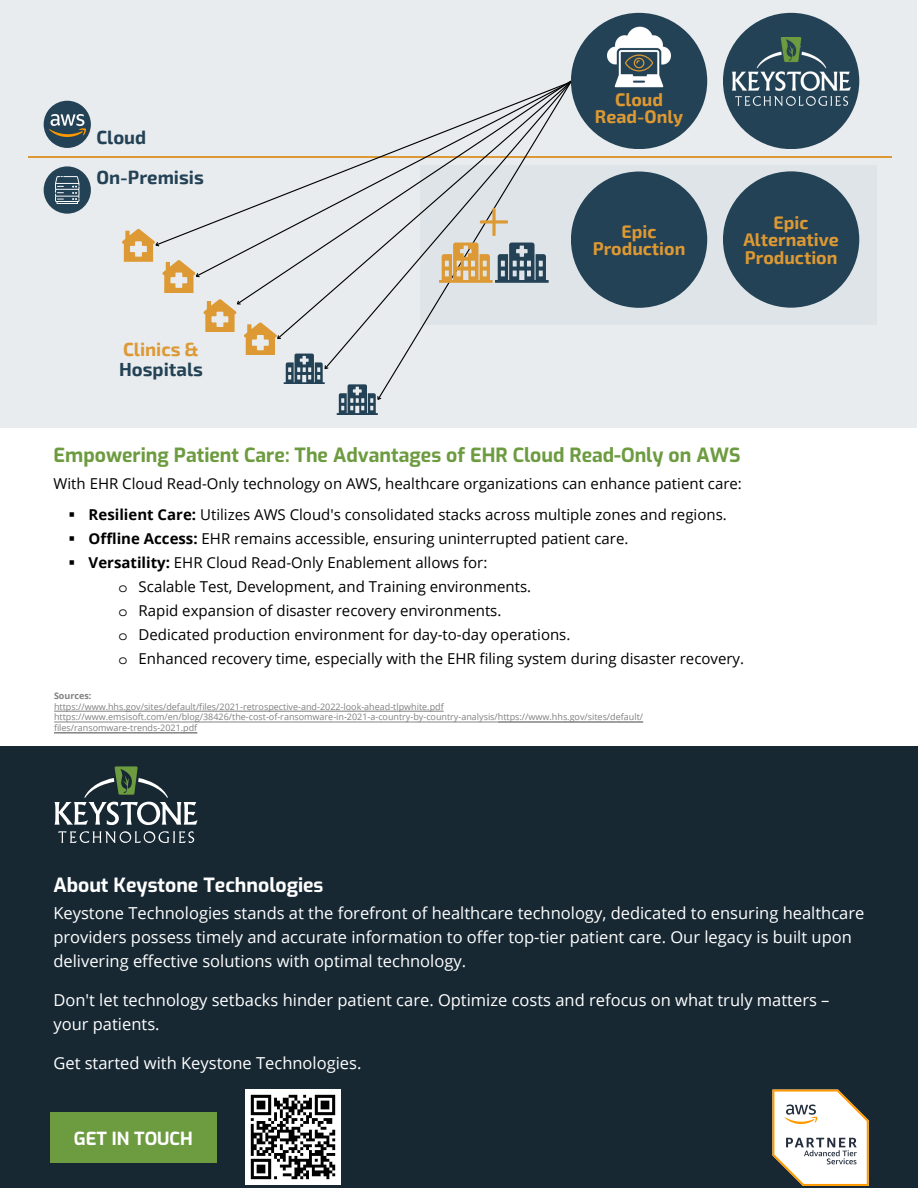
<style>
.page{position:relative;width:918px;height:1188px;background:#fff}
.page>*{position:absolute;margin:0;border:0;box-sizing:border-box;transform-origin:0 0}
.t1{font:700 19.5px "Exo";color:#6d9b40}
.t2{font:700 19.5px "Exo";color:#fff}
.t3{font:700 18.6px/40px "Exo 2";color:#234255}
.t4{font:700 18.6px "Exo 2";color:#d93}
.t5{font:700 18px "Exo";color:#fff}
.t6{font:700 17.85px/17.4px "Exo 2";color:#d93;text-align:center}
.t7{font:16.5px/24px "Open Sans";color:#fff}
.t8{font:15px/24px "Open Sans";color:#000}
.t9{font:9px/10.8px "Open Sans";color:#808080}
.t10{font:700 9px "Open Sans";color:#808080}
.s1{font-weight:700}
.s2{font-family:"Courier Std"}
</style>
<div class="page">
<div style="left:0;top:747px;width:918px;height:441px;background:#172833"></div>
<hr style="left:54px;top:733px;width:143px;height:1px;background:#808080">
<hr style="left:498px;top:722px;width:145px;height:1px;background:#808080">
<hr style="left:54px;top:722px;width:444px;height:1px;background:#808080">
<hr style="left:54px;top:711px;width:390px;height:1px;background:#808080">
<svg style="left:58px;top:831px;width:136px;height:12px"></svg>
<svg style="left:55px;top:766px;width:143px;height:59px"></svg>
<div style="left:0;top:0;width:917px;height:427px;background:#e9ecef"></div>
<svg style="left:772px;top:1090px;width:97px;height:96px;background:#d9d3c9"></svg>
<img style="left:245px;top:1089px;width:95px;height:96px">
<div style="left:571px;top:13px;width:136px;height:136px;background:#234255;border-radius:50%"></div>
<img style="left:608px;top:26px;width:62px;height:62px">
<svg style="left:625px;top:53px;width:28px;height:22px"></svg>
<div style="left:44px;top:166px;width:47px;height:48px;background:#234255;border-radius:50%"></div>
<svg style="left:55px;top:176px;width:24px;height:28px"></svg>
<div style="left:44px;top:101px;width:47px;height:47px;background:#234255;border-radius:50%"></div>
<img style="left:49px;top:114px;width:37px;height:22px">
<hr style="left:29px;top:156px;width:863px;height:2px;background:#d93">
<div style="left:420px;top:165px;width:457px;height:159px;background:#dfe4e8"></div>
<div style="left:723px;top:171px;width:136px;height:137px;background:#234255;border-radius:50%"></div>
<svg style="left:337px;top:384px;width:46px;height:31px"></svg>
<svg style="left:330px;top:305px;width:106px;height:65px"></svg>
<div style="left:571px;top:172px;width:136px;height:136px;background:#234255;border-radius:50%"></div>
<svg style="left:122px;top:229px;width:79px;height:64px"></svg>
<svg style="left:236px;top:80px;width:336px;height:225px"></svg>
<svg style="left:203px;top:299px;width:127px;height:85px"></svg>
<div style="left:723px;top:13px;width:136px;height:136px;background:#234255;border-radius:50%"></div>
<img style="left:732px;top:42px;width:118px;height:63px">
<img style="left:781px;top:37px;width:21px;height:26px">
<div style="left:50px;top:1112px;width:167px;height:50px;background:#6d9b40"></div>
<p class="t3" style="left:96px;top:116px;width:109px">Cloud<br>On-Premisis</p>
<p class="t4" style="left:123px;top:338px;width:77px">Clinics &amp;</p>
<p class="t3" style="left:119px;top:348px;width:85px">Hospitals</p>
<p class="t6" style="left:595px;top:90px;width:90px">Cloud<br>Read-Only</p>
<p class="t6" style="left:593px;top:222px;width:94px">Epic<br>Production</p>
<p class="t6" style="left:743px;top:213px;width:97px">Epic<br>Alternative<br>Production</p>
<h1 class="t1" style="left:54px;top:440px;width:688px">Empowering Patient Care: The Advantages of EHR Cloud Read-Only on AWS</h1>
<p class="t8" style="left:54px;top:471px;width:690px">With EHR Cloud Read-Only technology on AWS, healthcare organizations can enhance patient care:</p>
<p class="t8" style="left:69px;top:503px;width:660px">▪ <span class="s1">Resilient Care:</span> Utilizes AWS Cloud's consolidated stacks across multiple zones and regions.</p>
<p class="t8" style="left:69px;top:527px;width:561px">▪ <span class="s1">Offline Access:</span> EHR remains accessible, ensuring uninterrupted patient care.</p>
<p class="t8" style="left:119px;top:551px;width:627px;text-indent:-50px">▪ <span class="s1">Versatility:</span> EHR Cloud Read-Only Enablement allows for:<br><span class="s2">o</span> Scalable Test, Development, and Training environments.<br><span class="s2">o</span> Rapid expansion of disaster recovery environments.<br><span class="s2">o</span> Dedicated production environment for day-to-day operations.<br><span class="s2">o</span> Enhanced recovery time, especially with the EHR filing system during disaster recovery.</p>
<p class="t10" style="left:54px;top:689px;width:39px">Sources:</p>
<p class="t9" style="left:54px;top:701px;width:591px">https://www.hhs.gov/sites/default/files/2021-retrospective-and-2022-look-ahead-tlpwhite.pdf https://www.emsisoft.com/en/blog/38426/the-cost-of-ransomware-in-2021-a-country-by-country-analysis/https://www.hhs.gov/sites/default/ files/ransomware-trends-2021.pdf</p>
<h1 class="t2" style="left:53px;top:870px;width:272px">About Keystone Technologies</h1>
<p class="t7" style="left:53px;top:900px;width:812px">Keystone Technologies stands at the forefront of healthcare technology, dedicated to ensuring healthcare providers possess timely and accurate information to offer top-tier patient care. Our legacy is built upon delivering effective solutions with optimal technology.</p>
<p class="t7" style="left:53px;top:987px;width:778px">Don't let technology setbacks hinder patient care. Optimize costs and refocus on what truly matters – your patients.</p>
<p class="t7" style="left:53px;top:1050px;width:310px">Get started with Keystone Technologies.</p>
<p class="t5" style="left:74px;top:1125px;width:120px">GET IN TOUCH</p>
</div>
